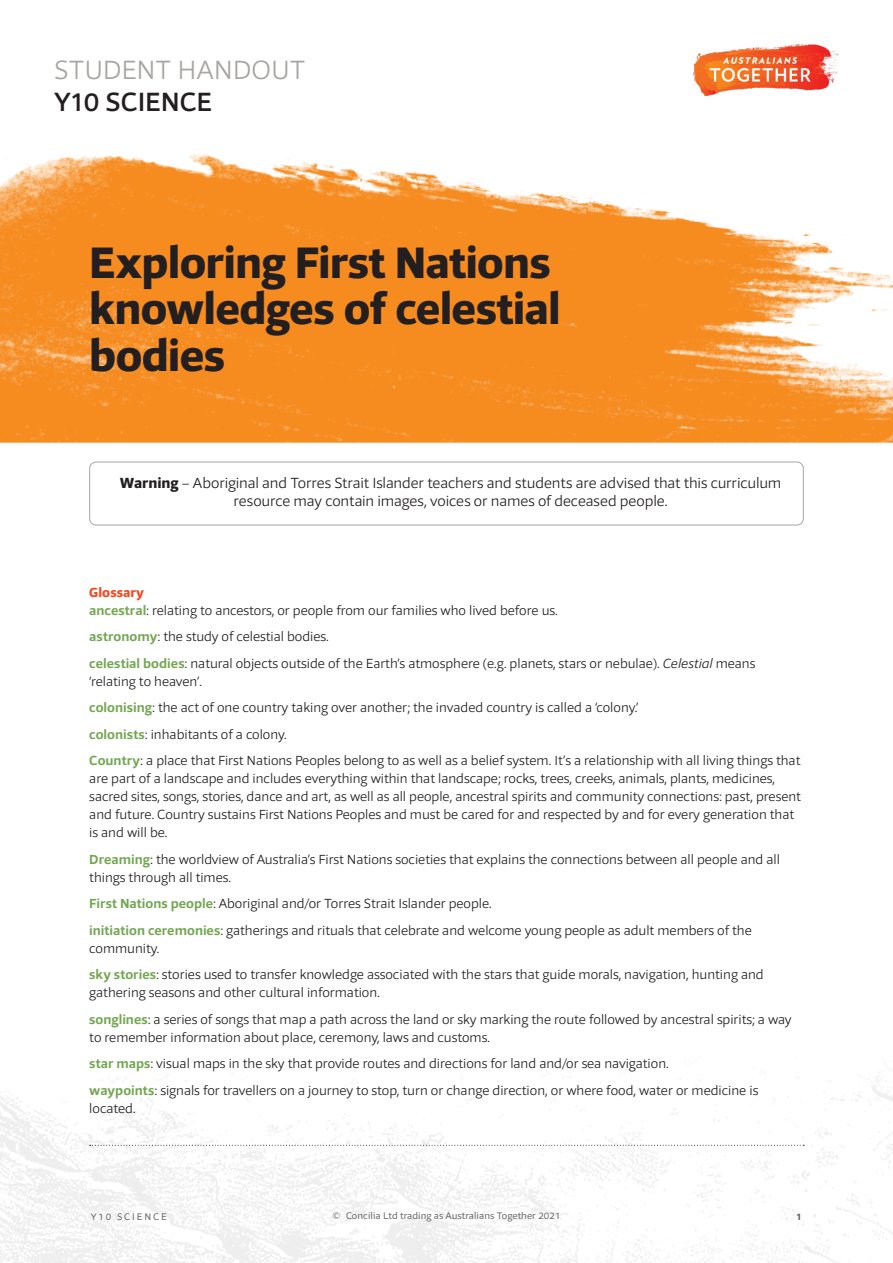
<style>
.page{position:relative;width:893px;height:1263px;background:#fff}
.page>*{position:absolute;margin:0;border:0;box-sizing:border-box;transform-origin:0 0}
.student_handout_titl{font:800 45px/46.5px "Foro Sans";letter-spacing:-.02em;color:#231f20}
.t1{font:300 27px "Foro Sans";letter-spacing:-.005em;color:#a7a6a2}
.t2{font:500 27px "Foro Sans";letter-spacing:-.005em;color:#231f20}
.Body_copy{font:300 15px/18px "Foro Sans";letter-spacing:-.005em;color:#231f20;text-align:center}
.handout_-_Body_Text1{font:300 13.5px/18px "Foro Sans";color:#231f20}
.student_handout_head{font:800 13.5px "Foro Sans";color:#f04d22}
.t3{font:9.75px "Foro Sans";letter-spacing:.01em;color:#6b6967}
.t4{font:9.75px "Foro Sans";letter-spacing:.19em;color:#6b6967}
.t5{font:800 9.75px "Foro Sans";color:#6b6967}
.s1{font-weight:800}
.s2{font-weight:700;color:#74a653}
.s3{font-style:italic}
</style>
<div class="page">
<img style="left:0;top:44px;width:893px;height:399px">
<svg style="left:90px;top:1145px;width:714px;height:1px"></svg>
<div style="left:89px;top:462px;width:715px;height:63px;border:1px solid #a7a6a2;border-radius:6px"></div>
<h2 class="t1" style="left:54px;top:53px;width:253px">STUDENT HANDOUT</h2>
<h2 class="t2" style="left:54px;top:84px;width:160px">Y10 SCIENCE</h2>
<p class="student_handout_titl" style="left:89px;top:239px;width:473px">Exploring First Nations knowledges of celestial bodies</p>
<p class="Body_copy" style="left:120px;top:474px;width:663px"><span class="s1">Warning</span> – Aboriginal and Torres Strait Islander teachers and students are advised that this curriculum resource may contain images, voices or names of deceased people.</p>
<p class="student_handout_head" style="left:89px;top:583px;width:56px">Glossary</p>
<p class="handout_-_Body_Text1" style="left:89px;top:601px;width:470px"><span class="s2">ancestral</span>: relating to ancestors, or people from our families who lived before us.</p>
<p class="handout_-_Body_Text1" style="left:89px;top:628px;width:241px"><span class="s2">astronomy</span>: the study of celestial bodies.</p>
<p class="handout_-_Body_Text1" style="left:89px;top:654px;width:668px"><span class="s2">celestial bodies</span>: natural objects outside of the Earth’s atmosphere (e.g. planets, stars or nebulae). <span class="s3">Celestial</span> means ‘relating to heaven’.</p>
<p class="handout_-_Body_Text1" style="left:89px;top:699px;width:551px"><span class="s2">colonising</span>: the act of one country taking over another; the invaded country is called a ‘colony.’</p>
<p class="handout_-_Body_Text1" style="left:89px;top:725px;width:199px"><span class="s2">colonists</span>: inhabitants of a colony.</p>
<p class="handout_-_Body_Text1" style="left:89px;top:752px;width:713px"><span class="s2">Country</span>: a place that First Nations Peoples belong to as well as a belief system. It’s a relationship with all living things that are part of a landscape and includes everything within that landscape; rocks, trees, creeks, animals, plants, medicines, sacred sites, songs, stories, dance and art, as well as all people, ancestral spirits and community connections: past, present and future. Country sustains First Nations Peoples and must be cared for and respected by and for every generation that is and will be.</p>
<p class="handout_-_Body_Text1" style="left:89px;top:850px;width:692px"><span class="s2">Dreaming</span>: the worldview of Australia’s First Nations societies that explains the connections between all people and all things through all times.</p>
<p class="handout_-_Body_Text1" style="left:89px;top:895px;width:404px"><span class="s2">First Nations people</span>: Aboriginal and/or Torres Strait Islander people.</p>
<p class="handout_-_Body_Text1" style="left:89px;top:921px;width:664px"><span class="s2">initiation ceremonies</span>: gatherings and rituals that celebrate and welcome young people as adult members of the community.</p>
<p class="handout_-_Body_Text1" style="left:89px;top:966px;width:676px"><span class="s2">sky stories</span>: stories used to transfer knowledge associated with the stars that guide morals, navigation, hunting and gathering seasons and other cultural information.</p>
<p class="handout_-_Body_Text1" style="left:89px;top:1010px;width:704px"><span class="s2">songlines</span>: a series of songs that map a path across the land or sky marking the route followed by ancestral spirits; a way to remember information about place, ceremony, laws and customs.</p>
<p class="handout_-_Body_Text1" style="left:89px;top:1055px;width:581px"><span class="s2">star maps</span>: visual maps in the sky that provide routes and directions for land and/or sea navigation.</p>
<p class="handout_-_Body_Text1" style="left:89px;top:1081px;width:671px"><span class="s2">waypoints</span>: signals for travellers on a journey to stop, turn or change direction, or where food, water or medicine is located.</p>
<p class="t4" style="left:91px;top:1211px;width:77px">Y10 SCIENCE</p>
<p class="t3" style="left:332px;top:1210px;width:230px">© Concilia Ltd trading as Australians Together 2021</p>
<p class="t5" style="left:796px;top:1211px;width:7px">1</p>
</div>
